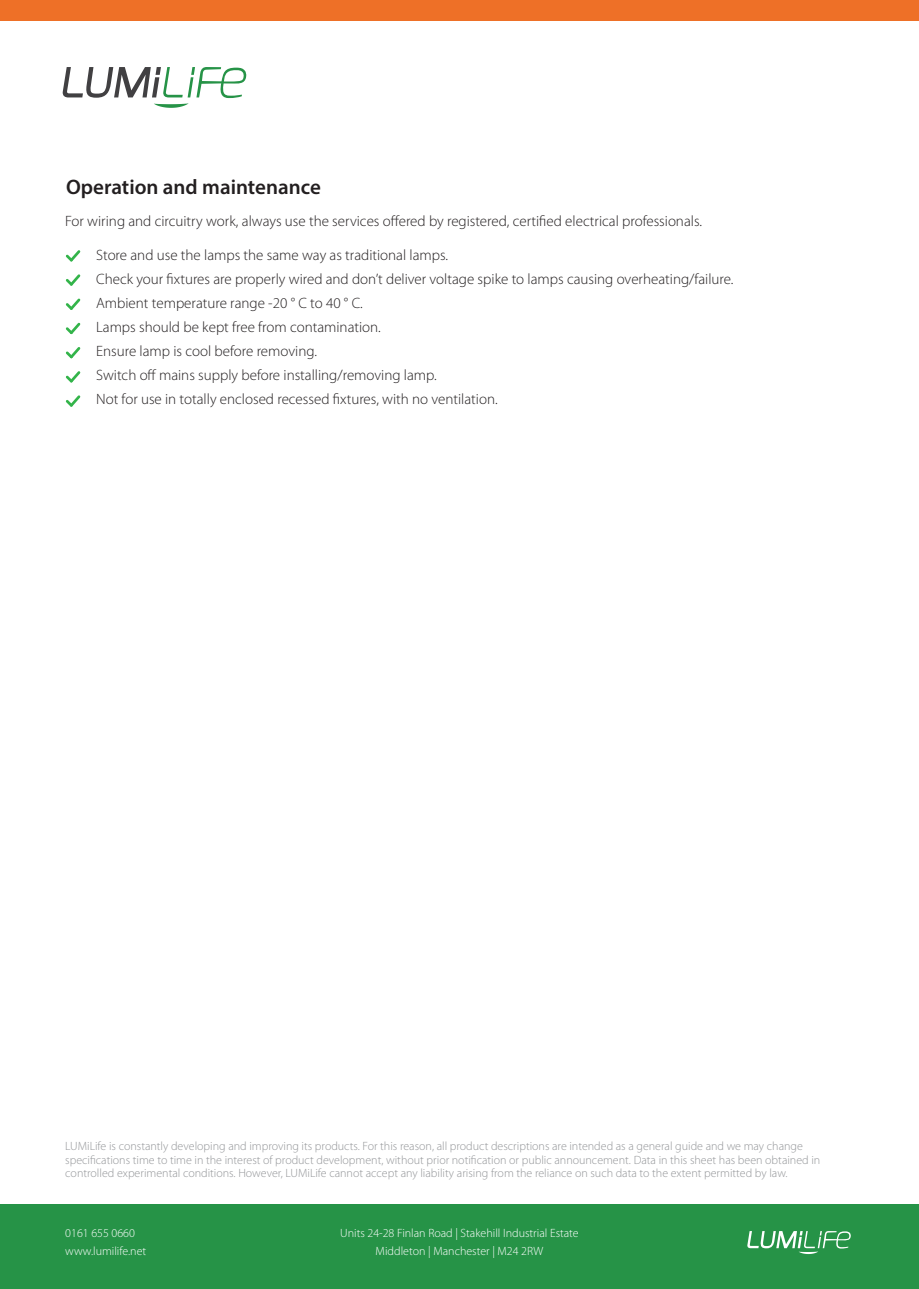
<style>
.page{position:relative;width:919px;height:1289px;background:#fff}
.page>*{position:absolute;margin:0;border:0;box-sizing:border-box;transform-origin:0 0}
.t1{font:600 21px "Myriad Pro";color:#231f20}
.t2{font:300 15px/24px "Myriad Pro";color:#231f20}
.t3{font:300 12px/13.5px "Myriad Pro";color:#939598}
.t4{font:300 12px/17.4px "Myriad Pro";color:#fff;text-align:center}
</style>
<div class="page">
<svg style="left:65px;top:250px;width:16px;height:12px"></svg>
<svg style="left:65px;top:274px;width:16px;height:12px"></svg>
<svg style="left:65px;top:298px;width:16px;height:12px"></svg>
<svg style="left:65px;top:322px;width:16px;height:13px"></svg>
<svg style="left:65px;top:371px;width:16px;height:12px"></svg>
<svg style="left:65px;top:395px;width:16px;height:12px"></svg>
<svg style="left:66px;top:347px;width:15px;height:12px"></svg>
<div style="left:0;top:1204px;width:918px;height:84px;background:#269347"></div>
<svg style="left:747px;top:1231px;width:103px;height:22px"></svg>
<div style="left:0;top:0;width:918px;height:21px;background:#ee7027"></div>
<svg style="left:62px;top:67px;width:184px;height:41px"></svg>
<h1 class="t1" style="left:66px;top:174px;width:256px">Operation and maintenance</h1>
<p class="t2" style="left:65px;top:209px;width:638px">For wiring and circuitry work, always use the services offered by registered, certified electrical professionals.</p>
<p class="t2" style="left:96px;top:243px;width:639px">Store and use the lamps the same way as traditional lamps.<br>Check your fixtures are properly wired and don’t deliver voltage spike to lamps causing overheating/failure.<br>Ambient temperature range -20 ° C to 40 ° C.<br>Lamps should be kept free from contamination.<br>Ensure lamp is cool before removing.<br>Switch off mains supply before installing/removing lamp.<br>Not for use in totally enclosed recessed fixtures, with no ventilation.</p>
<p class="t3" style="left:65px;top:1139px;width:756px">LUMiLife is constantly developing and improving its products. For this reason, all product descriptions are intended as a general guide and we may change specifications time to time in the interest of product development, without prior notification or public announcement. Data in this sheet has been obtained in controlled experimental conditions. However, LUMiLife cannot accept any liability arising from the reliance on such data to the extent permitted by law.</p>
<p class="t4" style="left:65px;top:1224px;width:82px;text-align:left">0161 655 0660 www.lumilife.net</p>
<p class="t4" style="left:340px;top:1224px;width:240px">Units 24-28 Finlan Road | Stakehill Industrial Estate<br>Middleton | Manchester | M24 2RW</p>
</div>
